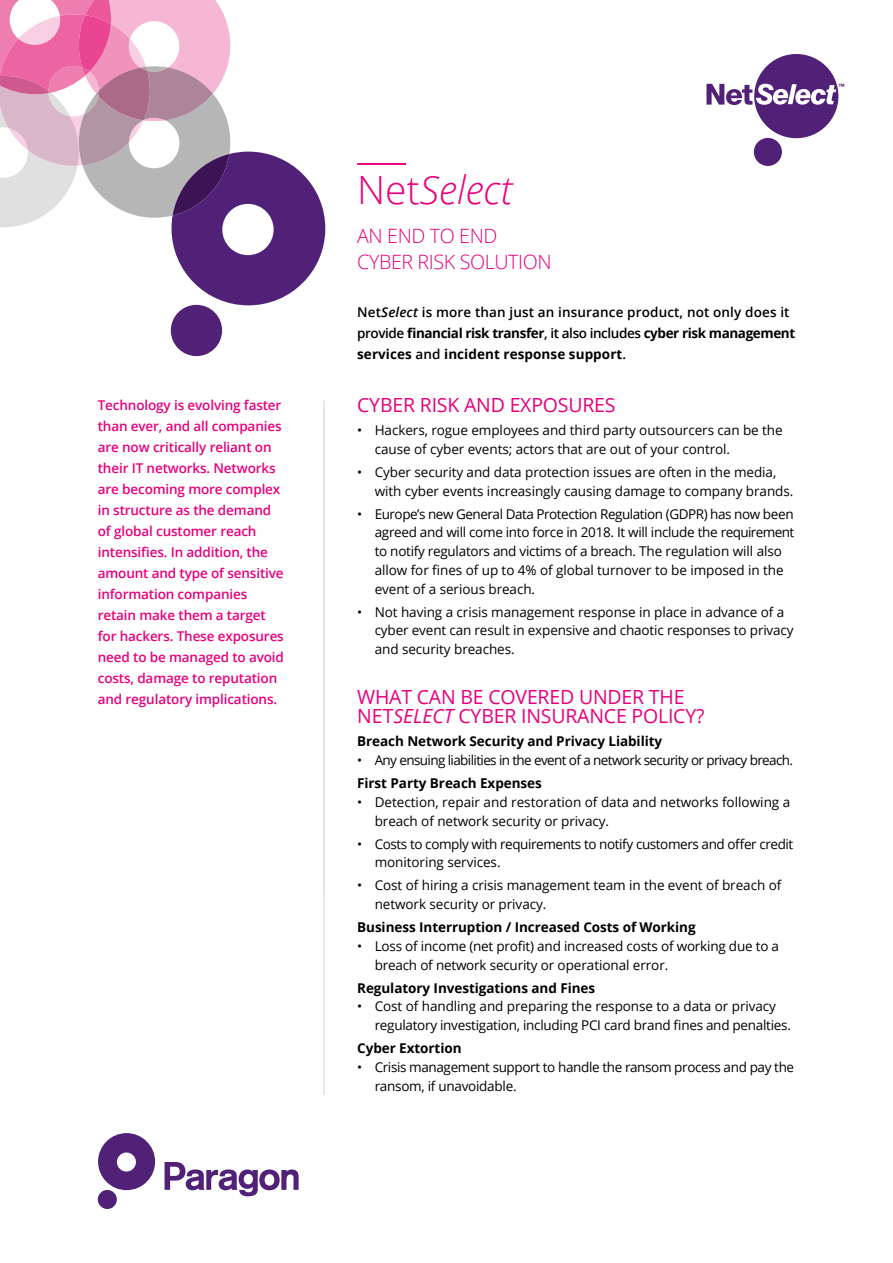
<style>
.page{position:relative;width:893px;height:1263px;background:#fff}
.page>*{position:absolute;margin:0;border:0;box-sizing:border-box;transform-origin:0 0}
.t1{font:italic 300 39px "Open Sans";color:#e6007d}
.t2{font:300 19.8px/26.1px "Open Sans";letter-spacing:-.02em;color:#e6007d}
.t3{font:19.5px/19.5px "Open Sans";letter-spacing:-.01em;color:#e6007d}
.t4{font:13.5px/18.8px "Open Sans";letter-spacing:-.005em;color:#000}
.t5{font:600 13.5px/21px "Open Sans";letter-spacing:-.01em;color:#e6007d}
.t6{font:13.5px/18.8px "Open Sans";letter-spacing:-.03em;color:#000}
.t7{font:700 13.5px "Open Sans";letter-spacing:-.005em;color:#000}
.t8{font:600 13.5px/21px "Open Sans";letter-spacing:.01em;color:#000}
.t9{font:13.5px "Open Sans";letter-spacing:-.045em;color:#000}
.s1{font-style:normal}
.s2{font-style:italic}
.s3{font-weight:700}
</style>
<div class="page">
<div style="left:171px;top:305px;width:51px;height:51px;background:#512178;border-radius:50%"></div>
<svg style="left:0;top:0;width:325px;height:305px"></svg>
<div style="left:98px;top:1190px;width:19px;height:19px;background:#512178;border-radius:50%"></div>
<svg style="left:98px;top:1133px;width:57px;height:57px"></svg>
<svg style="left:165px;top:1162px;width:134px;height:34px"></svg>
<hr style="left:357px;top:163px;width:49px;height:2px;background:#e6007d">
<hr style="left:323px;top:400px;width:2px;height:695px;background:#e3e3e3">
<div style="left:754px;top:138px;width:28px;height:28px;background:#512178;border-radius:50%"></div>
<div style="left:754px;top:54px;width:84px;height:84px;background:#512178;border-radius:50%"></div>
<svg style="left:706px;top:84px;width:138px;height:21px"></svg>
<p class="t5" style="left:98px;top:394px;width:188px">Technology is evolving faster than ever, and all companies are now critically reliant on their IT networks. Networks are becoming more complex in structure as the demand of global customer reach intensifies. In addition, the amount and type of sensitive information companies retain make them a target for hackers. These exposures need to be managed to avoid costs, damage to reputation and regulatory implications.</p>
<p class="t1" style="left:357px;top:163px;width:157px"><span class="s1">Net</span>Select</p>
<p class="t2" style="left:357px;top:222px;width:196px">AN END TO END<br>CYBER RISK SOLUTION</p>
<p class="t8" style="left:357px;top:301px;width:440px">Net<span class="s2">Select</span> is more than just an insurance product, not only does it provide <span class="s3">financial risk transfer</span>, it also includes <span class="s3">cyber risk management services</span> and <span class="s3">incident response support</span>.</p>
<p class="t3" style="left:357px;top:395px;width:260px">CYBER RISK AND EXPOSURES</p>
<p class="t4" style="left:375px;top:420px;width:409px;text-indent:-17px">• Hackers, rogue employees and third party outsourcers can be the cause of cyber events; actors that are out of your control.</p>
<p class="t4" style="left:375px;top:462px;width:420px;text-indent:-17px">• Cyber security and data protection issues are often in the media, with cyber events increasingly causing damage to company brands.</p>
<p class="t4" style="left:375px;top:504px;width:421px;text-indent:-17px">• Europe’s new General Data Protection Regulation (GDPR) has now been agreed and will come into force in 2018. It will include the requirement to notify regulators and victims of a breach. The regulation will also allow for fines of up to 4% of global turnover to be imposed in the event of a serious breach.</p>
<p class="t4" style="left:375px;top:602px;width:420px;text-indent:-17px">• Not having a crisis management response in place in advance of a cyber event can result in expensive and chaotic responses to privacy and security breaches.</p>
<p class="t3" style="left:357px;top:686px;width:349px">WHAT CAN BE COVERED UNDER THE<br>NET<span class="s2">SELECT</span> CYBER INSURANCE POLICY?</p>
<p class="t7" style="left:357px;top:732px;width:307px">Breach Network Security and Privacy Liability</p>
<p class="t9" style="left:357px;top:751px;width:437px">• Any ensuing liabilities in the event of a network security or privacy breach.</p>
<p class="t7" style="left:357px;top:774px;width:186px">First Party Breach Expenses</p>
<p class="t4" style="left:375px;top:792px;width:417px;text-indent:-17px">• Detection, repair and restoration of data and networks following a breach of network security or privacy.</p>
<p class="t6" style="left:375px;top:834px;width:420px;text-indent:-17px">• Costs to comply with requirements to notify customers and offer credit monitoring services.</p>
<p class="t4" style="left:375px;top:876px;width:408px;text-indent:-17px">• Cost of hiring a crisis management team in the event of breach of network security or privacy.</p>
<p class="t7" style="left:357px;top:918px;width:340px">Business Interruption / Increased Costs of Working</p>
<p class="t4" style="left:375px;top:936px;width:406px;text-indent:-17px">• Loss of income (net profit) and increased costs of working due to a breach of network security or operational error.</p>
<p class="t7" style="left:357px;top:978px;width:239px">Regulatory Investigations and Fines</p>
<p class="t4" style="left:375px;top:997px;width:418px;text-indent:-17px">• Cost of handling and preparing the response to a data or privacy regulatory investigation, including PCI card brand fines and penalties.</p>
<p class="t7" style="left:357px;top:1039px;width:106px">Cyber Extortion</p>
<p class="t6" style="left:375px;top:1057px;width:421px;text-indent:-17px">• Crisis management support to handle the ransom process and pay the ransom, if unavoidable.</p>
</div>
